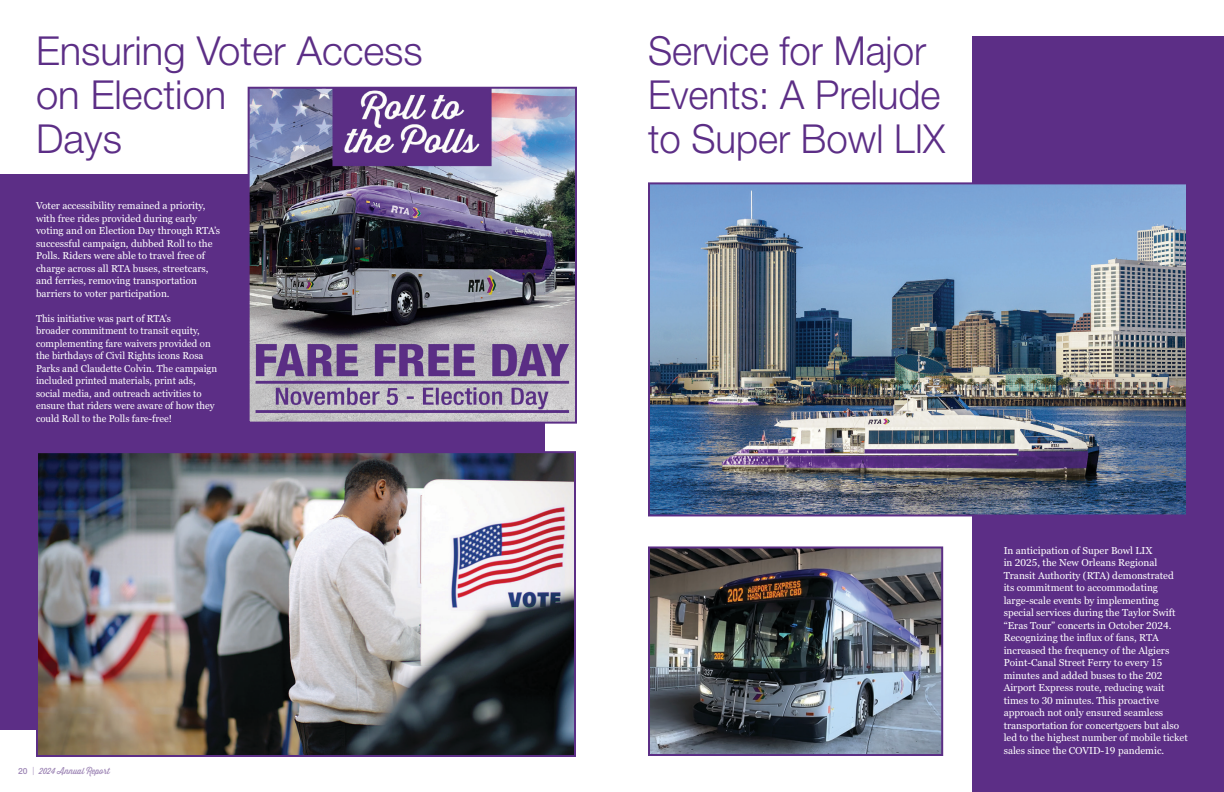
<style>
.page{position:relative;width:1224px;height:792px;background:#fff}
.page>*{position:absolute;margin:0;border:0;box-sizing:border-box;transform-origin:0 0}
.t1{font:300 40px "Helvetica Neue LT Pro";color:#5c2e86;scale:.96 1}
.t2{font:300 40px "Helvetica Neue LT Pro";color:#5c2e86}
.Body_Copy{font:10px/12.5px "Georgia Pro";color:#fff}
.t3{font:8.5px "Thirsty Script";color:#9d85b5}
.s1{font-family:"Helvetica Neue LT Pro";font-weight:500}
</style>
<div class="page">
<div style="left:0;top:174px;width:544px;height:556px;background:#5c2e86"></div>
<img style="left:251px;top:90px;width:323px;height:331px">
<div style="left:248px;top:87px;width:329px;height:337px;border:2px solid #5c2e86"></div>
<img style="left:39px;top:454px;width:534px;height:300px">
<div style="left:36px;top:451px;width:540px;height:306px;border:2px solid #5c2e86"></div>
<div style="left:972px;top:36px;width:252px;height:756px;background:#5c2e86"></div>
<img style="left:651px;top:185px;width:534px;height:328px">
<div style="left:648px;top:182px;width:540px;height:334px;border:2px solid #5c2e86"></div>
<img style="left:651px;top:549px;width:289px;height:204px">
<div style="left:648px;top:546px;width:295px;height:210px;border:2px solid #5c2e86"></div>
<p class="t2" style="left:36px;top:26px;width:388px">Ensuring Voter Access</p>
<p class="t2" style="left:36px;top:70px;width:192px">on Election</p>
<p class="t2" style="left:36px;top:114px;width:87px">Days</p>
<p class="Body_Copy" style="left:36px;top:200px;width:186px">Voter accessibility remained a priority, with free rides provided during early voting and on Election Day through RTA’s successful campaign, dubbed Roll to the Polls. Riders were able to travel free of charge across all RTA buses, streetcars, and ferries, removing transportation barriers to voter participation.</p>
<p class="Body_Copy" style="left:36px;top:312px;width:183px">This initiative was part of RTA’s<br>broader commitment to transit equity, complementing fare waivers provided on the birthdays of Civil Rights icons Rosa Parks and Claudette Colvin. The campaign included printed materials, print ads, social media, and outreach activities to ensure that riders were aware of how they could Roll to the Polls fare-free!</p>
<p class="t3" style="left:18px;top:765px;width:93px"><span class="s1">20</span> | 2024 Annual Report</p>
<p class="t1" style="left:648px;top:26px;width:291px">Service for Major</p>
<p class="t1" style="left:648px;top:70px;width:306px">Events: A Prelude</p>
<p class="t1" style="left:648px;top:114px;width:311px">to Super Bowl LIX</p>
<p class="Body_Copy" style="left:1004px;top:545px;width:186px">In anticipation of Super Bowl LIX<br>in 2025, the New Orleans Regional Transit Authority (RTA) demonstrated<br>its commitment to accommodating large-scale events by implementing special services during the Taylor Swift “Eras Tour” concerts in October 2024.<br>Recognizing the influx of fans, RTA increased the frequency of the Algiers Point-Canal Street Ferry to every 15 minutes and added buses to the 202<br>Airport Express route, reducing wait times to 30 minutes. This proactive approach not only ensured seamless transportation for concertgoers but also led to the highest number of mobile ticket sales since the COVID-19 pandemic.</p>
</div>
